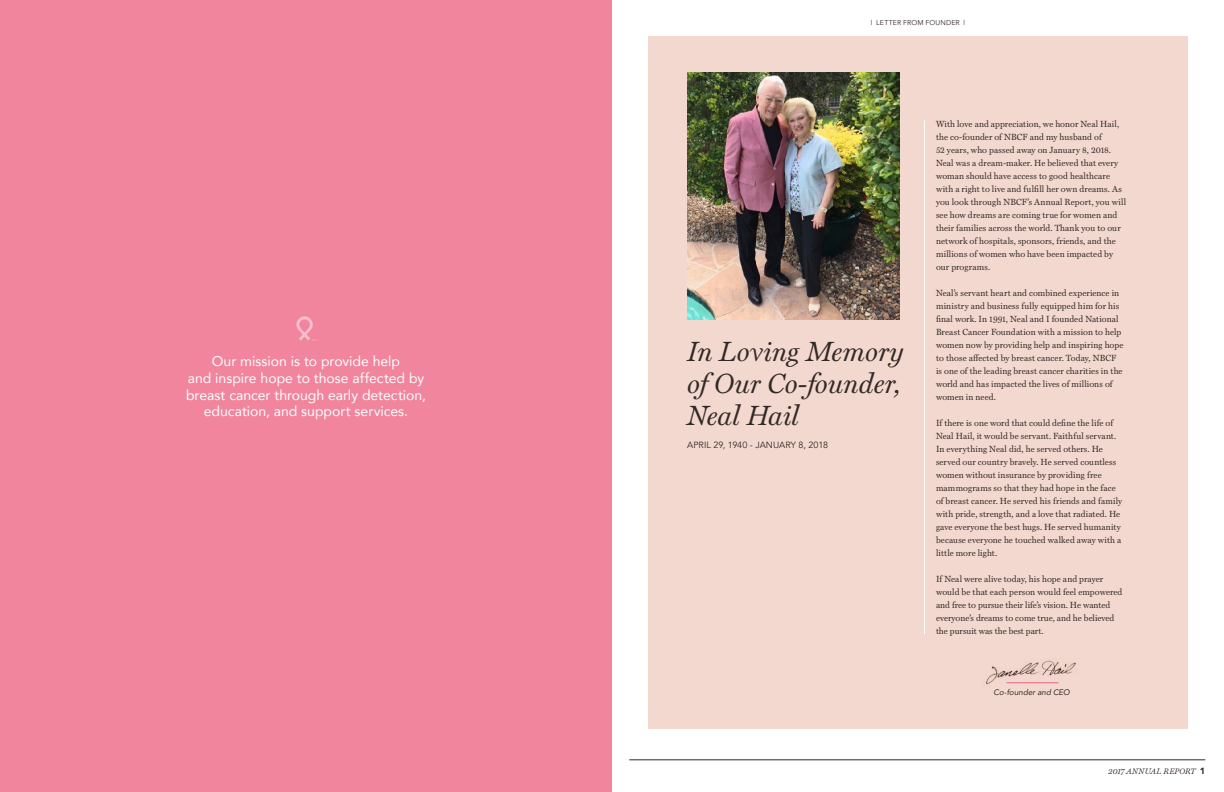
<style>
.page{position:relative;width:1224px;height:792px;background:#fff}
.page>*{position:absolute;margin:0;border:0;box-sizing:border-box;transform-origin:0 0}
.t1{font:italic 28px/32px "HK Serif";letter-spacing:-.005em;color:#322826;text-align:justify}
.t2{font:14px/16.8px "Avenir";color:#fff;text-align:center}
.t3{font:9px/13px "HK Serif";letter-spacing:.01em;color:#322826}
.t4{font:9px "Avenir";letter-spacing:.005em;color:#322826}
.t5{font:italic 8px "HK Serif";letter-spacing:.01em;color:#322826}
.t6{font:italic 8px "Avenir";letter-spacing:.005em;color:#322826}
.t7{font:7px "Avenir";letter-spacing:.02em;color:#322826}
.s1{font-family:"Avenir";font-weight:900;font-style:normal;font-size:9px}
</style>
<div class="page">
<div style="left:0;top:0;width:612px;height:792px;background:#f0859d"></div>
<div style="left:648px;top:36px;width:540px;height:693px;background:#f2d8ce"></div>
<svg style="left:296px;top:316px;width:20px;height:25px"></svg>
<img style="left:687px;top:72px;width:213px;height:248px">
<img style="left:986px;top:660px;width:90px;height:25px">
<hr style="left:1007px;top:683px;width:51px;height:1px;background:#f05f85">
<hr style="left:924px;top:120px;width:1px;height:514px;background:#fff">
<hr style="left:629px;top:760px;width:576px;height:1px;background:#322826">
<h2 class="t2" style="left:186px;top:352px;width:241px">Our mission is to provide help<br>and inspire hope to those affected by breast cancer through early detection, education, and support services.</h2>
<p class="t7" style="left:871px;top:19px;width:96px">| LETTER FROM FOUNDER |</p>
<h1 class="t1" style="left:687px;top:334px;width:218px">In Loving Memory of Our Co-founder, Neal Hail</h1>
<p class="t4" style="left:687px;top:440px;width:142px">APRIL 29, 1940 - JANUARY 8, 2018</p>
<p class="t3" style="left:936px;top:117px;width:192px">With love and appreciation, we honor Neal Hail, the co-founder of NBCF and my husband of<br>52 years, who passed away on January 8, 2018.<br>Neal was a dream-maker. He believed that every woman should have access to good healthcare with a right to live and fulfill her own dreams. As you look through NBCF’s Annual Report, you will see how dreams are coming true for women and their families across the world. Thank you to our network of hospitals, sponsors, friends, and the millions of women who have been impacted by our programs.</p>
<p class="t3" style="left:936px;top:286px;width:189px">Neal’s servant heart and combined experience in ministry and business fully equipped him for his final work. In 1991, Neal and I founded National Breast Cancer Foundation with a mission to help women now by providing help and inspiring hope to those affected by breast cancer. Today, NBCF is one of the leading breast cancer charities in the world and has impacted the lives of millions of women in need.</p>
<p class="t3" style="left:936px;top:416px;width:188px">If there is one word that could define the life of Neal Hail, it would be servant. Faithful servant.<br>In everything Neal did, he served others. He served our country bravely. He served countless women without insurance by providing free mammograms so that they had hope in the face of breast cancer. He served his friends and family with pride, strength, and a love that radiated. He gave everyone the best hugs. He served humanity because everyone he touched walked away with a little more light.</p>
<p class="t3" style="left:936px;top:572px;width:188px">If Neal were alive today, his hope and prayer would be that each person would feel empowered and free to pursue their life’s vision. He wanted everyone’s dreams to come true, and he believed the pursuit was the best part.</p>
<p class="t6" style="left:994px;top:687px;width:78px">Co-founder and CEO</p>
<p class="t5" style="left:1108px;top:766px;width:99px">2017 ANNUAL REPORT <span class="s1">1</span></p>
</div>
